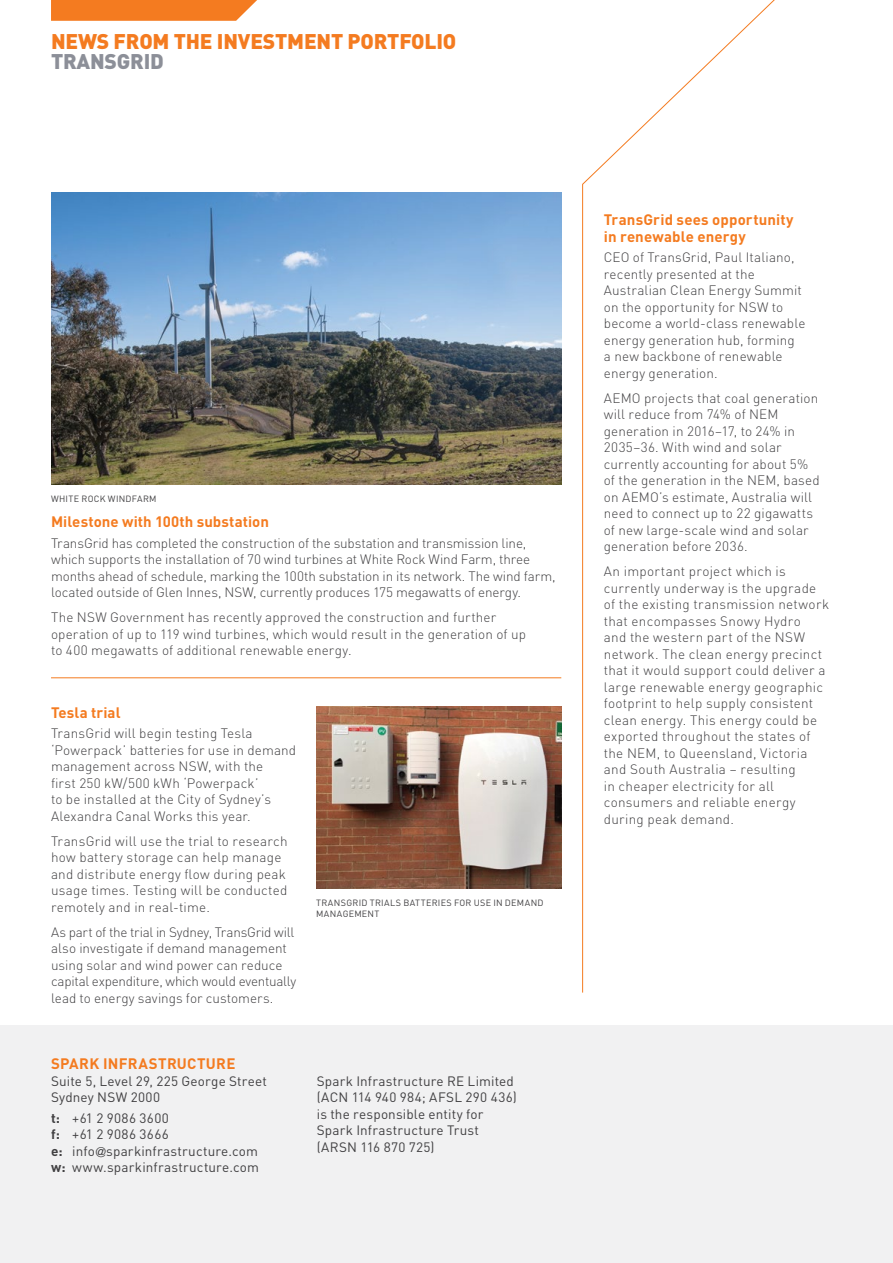
<style>
.page{position:relative;width:893px;height:1263px;background:#fff}
.page>*{position:absolute;margin:0;border:0;box-sizing:border-box;transform-origin:0 0}
.t1{font:900 21px "DIN";letter-spacing:-.01em;color:#f47b20}
.t2{font:900 21px "DIN";letter-spacing:-.01em;color:#8c8f98}
.t3{font:700 15px/16.5px "DIN";letter-spacing:.01em;color:#f47b20}
.t4{font:300 13.5px/16.5px "DIN";letter-spacing:.01em;color:#414042}
.t5{font:300 13.5px/16.5px "DIN";letter-spacing:-.01em;color:#414042}
.t6{font:13.5px/16.5px "DIN";letter-spacing:.015em;color:#414042}
.t7{font:9px/10.5px "DIN";letter-spacing:.035em;color:#414042}
.s1{font-weight:700}
.s2{font-family:"Helvetica";font-weight:300}
</style>
<div class="page">
<hr style="left:51px;top:677px;width:510px;height:1px;background:#f47b20">
<div style="left:0;top:1025px;width:893px;height:238px;background:#f1f1f2"></div>
<svg style="left:51px;top:0;width:206px;height:21px"></svg>
<svg style="left:582px;top:0;width:193px;height:993px"></svg>
<img style="left:316px;top:706px;width:245px;height:182px">
<img style="left:51px;top:192px;width:510px;height:292px">
<h1 class="t1" style="left:51px;top:27px;width:407px">NEWS FROM THE INVESTMENT PORTFOLIO</h1>
<h1 class="t2" style="left:51px;top:47px;width:114px">TRANSGRID</h1>
<p class="t7" style="left:51px;top:493px;width:107px">WHITE ROCK WINDFARM</p>
<p class="t3" style="left:51px;top:513px;width:219px">Milestone with 100th substation</p>
<p class="t5" style="left:51px;top:534px;width:506px">TransGrid has completed the construction of the substation and transmission line, which supports the installation of 70 wind turbines at White Rock Wind Farm, three months ahead of schedule, marking the 100th substation in its network. The wind farm, located outside of Glen Innes, NSW, currently produces 175 megawatts of energy.</p>
<p class="t4" style="left:51px;top:609px;width:477px">The NSW Government has recently approved the construction and further operation of up to 119 wind turbines, which would result in the generation of up to 400 megawatts of additional renewable energy.</p>
<p class="t3" style="left:51px;top:703px;width:71px">Tesla trial</p>
<p class="t4" style="left:51px;top:725px;width:247px">TransGrid will begin testing Tesla ‘Powerpack’ batteries for use in demand management across NSW, with the<br>first 250 kW/500 kWh ‘Powerpack’<br>to be installed at the City of Sydney’s Alexandra Canal Works this year.</p>
<p class="t4" style="left:51px;top:832px;width:238px">TransGrid will use the trial to research how battery storage can help manage and distribute energy flow during peak usage times. Testing will be conducted remotely and in real-time.</p>
<p class="t4" style="left:51px;top:923px;width:247px">As part of the trial in Sydney, TransGrid will also investigate if demand management using solar and wind power can reduce capital expenditure, which would eventually lead to energy savings for customers.</p>
<p class="t7" style="left:316px;top:898px;width:229px">TRANSGRID TRIALS BATTERIES FOR USE IN DEMAND<br>MANAGEMENT</p>
<p class="t3" style="left:51px;top:1055px;width:186px">SPARK INFRASTRUCTURE</p>
<p class="t6" style="left:51px;top:1072px;width:217px">Suite 5, Level 29, 225 George Street<br>Sydney NSW 2000</p>
<p class="t6" style="left:51px;top:1109px;width:210px"><span class="s1">t:</span> +61 2 9086 3600<br><span class="s1">f:</span> +61 2 9086 3666<br><span class="s1">e:</span> info<span class="s2">@</span>sparkinfrastructure.com <span class="s1">w:</span> www.sparkinfrastructure.com</p>
<p class="t6" style="left:317px;top:1072px;width:202px">Spark Infrastructure RE Limited (ACN 114 940 984; AFSL 290 436) is the responsible entity for<br>Spark Infrastructure Trust (ARSN 116 870 725)</p>
<p class="t3" style="left:604px;top:211px;width:191px">TransGrid sees opportunity in renewable energy</p>
<p class="t4" style="left:604px;top:249px;width:203px">CEO of TransGrid, Paul Italiano, recently presented at the<br>Australian Clean Energy Summit on the opportunity for NSW to become a world-class renewable energy generation hub, forming<br>a new backbone of renewable energy generation.</p>
<p class="t4" style="left:604px;top:390px;width:217px">AEMO projects that coal generation will reduce from 74% of NEM generation in 2016–17, to 24% in<br>2035–36. With wind and solar currently accounting for about 5% of the generation in the NEM, based on AEMO’s estimate, Australia will need to connect up to 22 gigawatts of new large-scale wind and solar generation before 2036.</p>
<p class="t4" style="left:604px;top:563px;width:227px">An important project which is currently underway is the upgrade of the existing transmission network that encompasses Snowy Hydro<br>and the western part of the NSW network. The clean energy precinct that it would support could deliver a large renewable energy geographic footprint to help supply consistent clean energy. This energy could be exported throughout the states of the NEM, to Queensland, Victoria and South Australia – resulting<br>in cheaper electricity for all consumers and reliable energy during peak demand.</p>
</div>
